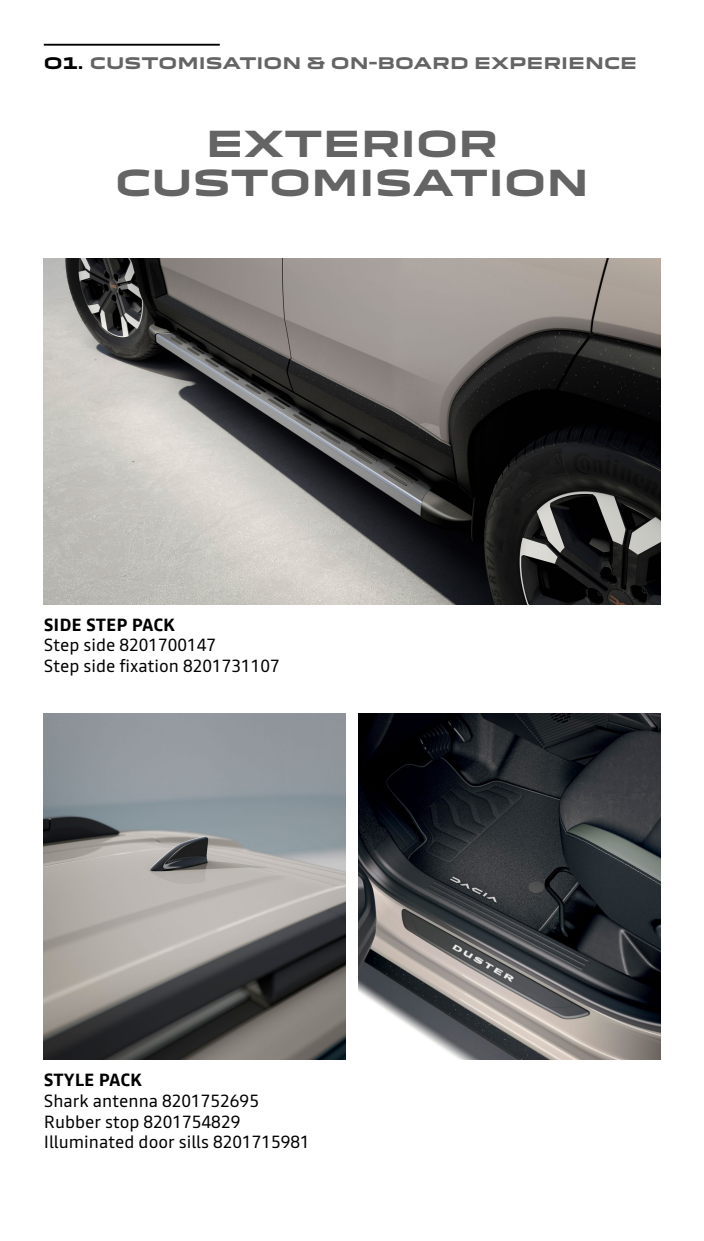
<style>
.page{position:relative;width:704px;height:1241px;background:#fff}
.page>*{position:absolute;margin:0;border:0;box-sizing:border-box;transform-origin:0 0}
.t1{font:700 35px/38.1px "Dacia Block Extended";color:#646464;text-align:center}
.t2{font:17.5px/20.6px "Read";color:#000}
.t3{font:700 17.5px "Read";color:#000}
.t4{font:700 15.62px "Dacia Block Extended";color:#646464}
.s1{color:#000}
</style>
<div class="page">
<img style="left:44px;top:258px;width:615px;height:346px">
<img style="left:44px;top:713px;width:301px;height:346px">
<img style="left:358px;top:713px;width:301px;height:346px">
<hr style="left:44px;top:44px;width:176px;height:2px;background:#000">
<p class="t4" style="left:44px;top:54px;width:594px"><span class="s1">O1.</span> CUSTOMISATION &amp; ON-BOARD EXPERIENCE</p>
<h1 class="t1" style="left:115px;top:126px;width:475px">EXTERIOR<br>CUSTOMISATION</h1>
<p class="t3" style="left:44px;top:612px;width:133px">SIDE STEP PACK</p>
<p class="t2" style="left:44px;top:634px;width:237px">Step side 8201700147<br>Step side fixation 8201731107</p>
<p class="t3" style="left:44px;top:1067px;width:100px">STYLE PACK</p>
<p class="t2" style="left:44px;top:1090px;width:267px">Shark antenna 8201752695<br>Rubber stop 8201754829<br>Illuminated door sills 8201715981</p>
</div>
